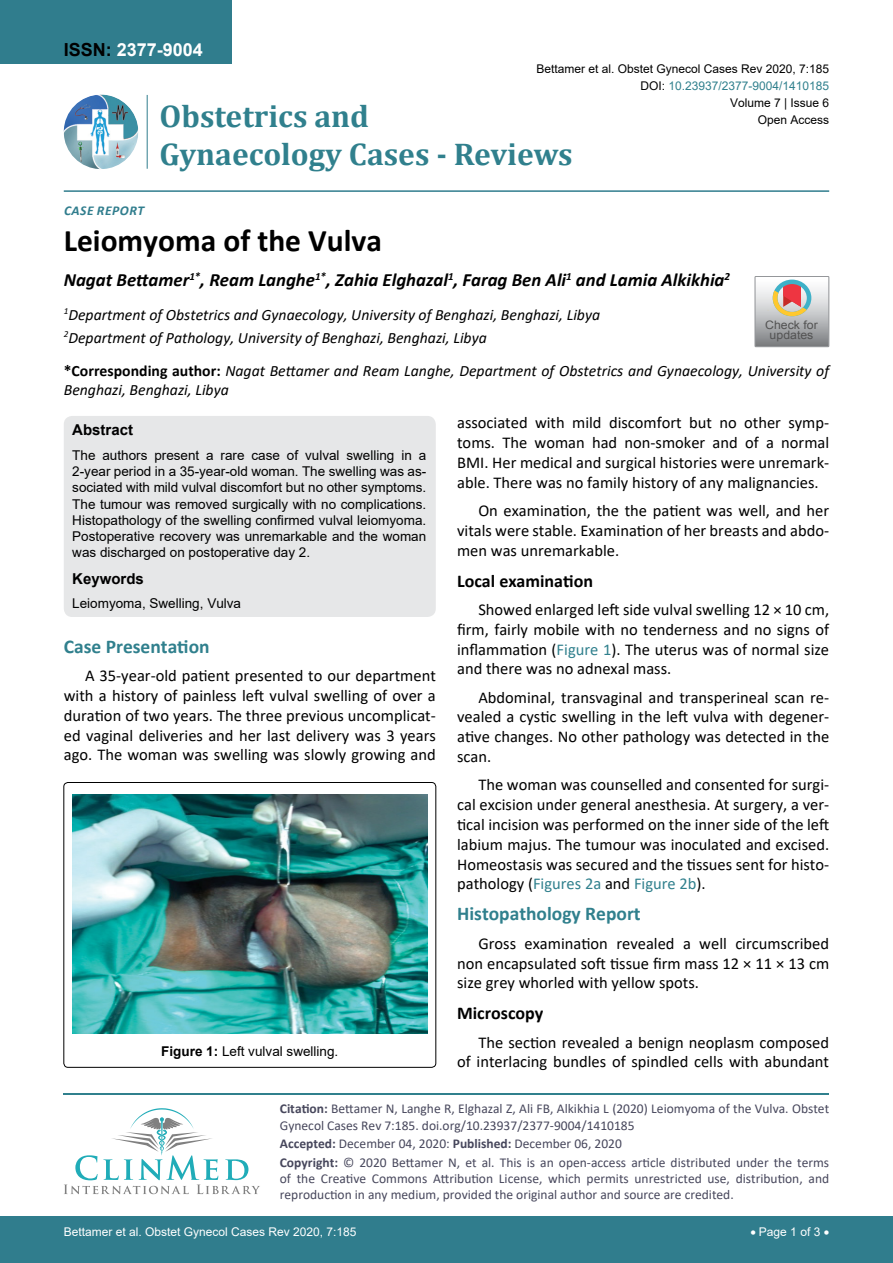
<style>
.page{position:relative;width:893px;height:1263px;background:#fff}
.page>*{position:absolute;margin:0;border:0;box-sizing:border-box;transform-origin:0 0}
.t1{font:700 31.5px/37.8px "Cambria";color:#30808d}
.t2{font:700 31.5px "Calibri";color:#000}
.t3{font:700 19.5px "Calibri";color:#30808d}
.t4{font:italic 700 18.75px "Calibri";color:#000}
.t5{font:700 18px "Calibri";color:#000}
.t6{font:700 18px "Arial";color:#fff}
.t7{font:16.5px/19.8px "Calibri";color:#000;text-align:justify}
.t8{font:italic 15.75px/23.1px "Calibri";color:#000}
.t9{font:700 15px "Arial";color:#000}
.t10{font:13.5px/16.2px "Calibri";color:#47475c}
.t11{font:13.5px/16.2px "Arial";color:#000;text-align:justify}
.t12{font:italic 700 13.5px "Calibri";letter-spacing:.04em;color:#307d8d}
.t13{font:12px "Arial";color:#000}
.t14{font:12px "Arial";color:#fff}
.t15{font:12px "Arial";color:#30808d}
.t16{font:11.7px/10.1px "Arial";color:#535353;text-align:center;scale:1.06 1}
.s1{color:#000}
.s2{font-weight:700;font-style:normal}
.s3{font-weight:700}
.s4{color:#30808d}
</style>
<div class="page">
<hr style="left:64px;top:1093px;width:765px;height:2px;background:#30808d">
<svg style="left:64px;top:1108px;width:196px;height:86px"></svg>
<div style="left:0;top:1217px;width:893px;height:46px;background:#307d8d"></div>
<div style="left:0;top:0;width:231px;height:64px;background:#307d8d"></div>
<hr style="left:64px;top:190px;width:765px;height:2px;background:#307d8d">
<img style="left:64px;top:95px;width:74px;height:74px;border-radius:37px">
<hr style="left:147px;top:95px;width:1px;height:74px;background:#307d8d">
<div style="left:64px;top:416px;width:372px;height:201px;background:#e6e7e8;border-radius:9px"></div>
<svg style="left:755px;top:276px;width:74px;height:71px;background:#bdb6b3"></svg>
<div style="left:64px;top:782px;width:372px;height:285px;border:1px solid #000;border-radius:4px"></div>
<img style="left:73px;top:794px;width:354px;height:239px">
<p class="t6" style="left:64px;top:37px;width:141px"><span class="s1">ISSN:</span> 2377-9004</p>
<p class="t12" style="left:64px;top:201px;width:82px">Case Repor t</p>
<p class="t13" style="left:536px;top:60px;width:294px">Bettamer et al. Obstet Gynecol Cases Rev 2020, 7:185</p>
<p class="t13" style="left:730px;top:95px;width:101px">Volume 7 | Issue 6</p>
<p class="t15" style="left:640px;top:77px;width:190px"><span class="s1">DOI:</span> 10.23937/2377-9004/1410185</p>
<h1 class="t1" style="left:160px;top:96px;width:415px">Obstetrics and<br>Gynaecology Cases - Reviews</h1>
<p class="t13" style="left:758px;top:112px;width:73px">Open Access</p>
<h1 class="t2" style="left:64px;top:218px;width:320px">Leiomyoma of the Vulva</h1>
<p class="t4" style="left:64px;top:267px;width:668px">Nagat Bettamer<sup>1*</sup>, Ream Langhe<sup>1*</sup>, Zahia Elghazal<sup>1</sup>, Farag Ben Ali<sup>1</sup> and Lamia Alkikhia<sup>2</sup></p>
<p class="t8" style="left:64px;top:302px;width:538px"><sup>1</sup>Department of Obstetrics and Gynaecology, University of Benghazi, Benghazi, Libya<br><sup>2</sup>Department of Pathology, University of Benghazi, Benghazi, Libya</p>
<p class="t16" style="left:765px;top:320px;width:51px">Check for updates</p>
<p class="t8" style="left:64px;top:360px;width:767px;line-height:18.9px"><span class="s2">*Corresponding author:</span> Nagat Bettamer and Ream Langhe, Department of Obstetrics and Gynaecology, University of<br>Benghazi, Benghazi, Libya</p>
<p class="t9" style="left:72px;top:419px;width:62px">Abstract</p>
<p class="t11" style="left:72px;top:447px;width:355px">The authors present a rare case of vulval swelling in a 2-year period in a 35-year-old woman. The swelling was as&shy;sociated with mild vulval discomfort but no other symptoms.<br>The tumour was removed surgically with no complications.<br>Histopathology of the swelling confirmed vulval leiomyoma.<br>Postoperative recovery was unremarkable and the woman was discharged on postoperative day 2.</p>
<p class="t9" style="left:72px;top:568px;width:73px">Keywords</p>
<p class="t11" style="left:72px;top:595px;width:170px">Leiomyoma, Swelling, Vulva</p>
<p class="t3" style="left:64px;top:633px;width:147px">Case Presentation</p>
<p class="t7" style="left:64px;top:665px;width:374px;text-indent:21px">A 35-year-old patient presented to our department with a history of painless left vulval swelling of over a duration of two years. The three previous uncomplicat&shy;ed vaginal deliveries and her last delivery was 3 years ago. The woman was swelling was slowly growing and</p>
<p class="t11" style="left:161px;top:1043px;width:179px"><span class="s3">Figure 1:</span> Left vulval swelling.</p>
<p class="t7" style="left:457px;top:412px;width:374px">associated with mild discomfort but no other symp&shy;toms. The woman had non-smoker and of a normal BMI. Her medical and surgical histories were unremark&shy;able. There was no family history of any malignancies.</p>
<p class="t7" style="left:457px;top:500px;width:374px;text-indent:21px">On examination, the the patient was well, and her vitals were stable. Examination of her breasts and abdo&shy;men was unremarkable.</p>
<p class="t5" style="left:457px;top:568px;width:137px">Local examination</p>
<p class="t7" style="left:457px;top:599px;width:374px;text-indent:21px">Showed enlarged left side vulval swelling 12 × 10 cm, firm, fairly mobile with no tenderness and no signs of inflammation (<span class="s4">Figure 1</span>). The uterus was of normal size and there was no adnexal mass.</p>
<p class="t7" style="left:457px;top:687px;width:374px;text-indent:21px">Abdominal, transvaginal and transperineal scan re&shy;vealed a cystic swelling in the left vulva with degener&shy;ative changes. No other pathology was detected in the scan.</p>
<p class="t7" style="left:457px;top:774px;width:374px;text-indent:21px">The woman was counselled and consented for surgi&shy;cal excision under general anesthesia. At surgery, a ver&shy;tical incision was performed on the inner side of the left labium majus. The tumour was inoculated and excised.<br>Homeostasis was secured and the tissues sent for histo&shy;pathology (<span class="s4">Figures 2a</span> and <span class="s4">Figure 2b</span>).</p>
<p class="t3" style="left:457px;top:900px;width:185px">Histopathology Report</p>
<p class="t7" style="left:457px;top:933px;width:374px;text-indent:21px">Gross examination revealed a well circumscribed non encapsulated soft tissue firm mass 12 × 11 × 13 cm size grey whorled with yellow spots.</p>
<p class="t5" style="left:457px;top:1000px;width:88px">Microscopy</p>
<p class="t7" style="left:457px;top:1032px;width:374px;text-align:right">The section revealed a benign neoplasm composed<br>of interlacing bundles of spindled cells with abundant</p>
<p class="t10" style="left:280px;top:1100px;width:551px"><span class="s3">Citation:</span> Bettamer N, Langhe R, Elghazal Z, Ali FB, Alkikhia L (2020) Leiomyoma of the Vulva. Obstet<br>Gynecol Cases Rev 7:185. doi.org/10.23937/2377-9004/1410185</p>
<p class="t10" style="left:280px;top:1134px;width:551px;line-height:18.6px"><span class="s3">Accepted:</span> December 04, 2020: <span class="s3">Published:</span> December 06, 2020<br><span class="s3">Copyright:</span> © 2020 Bettamer N, et al. This is an open-access article distributed under the terms</p>
<p class="t10" style="left:280px;top:1170px;width:551px">of the Creative Commons Attribution License, which permits unrestricted use, distribution, and reproduction in any medium, provided the original author and source are credited.</p>
<p class="t14" style="left:64px;top:1223px;width:294px">Bettamer et al. Obstet Gynecol Cases Rev 2020, 7:185</p>
<p class="t14" style="left:750px;top:1223px;width:80px">• Page 1 of 3 •</p>
</div>
